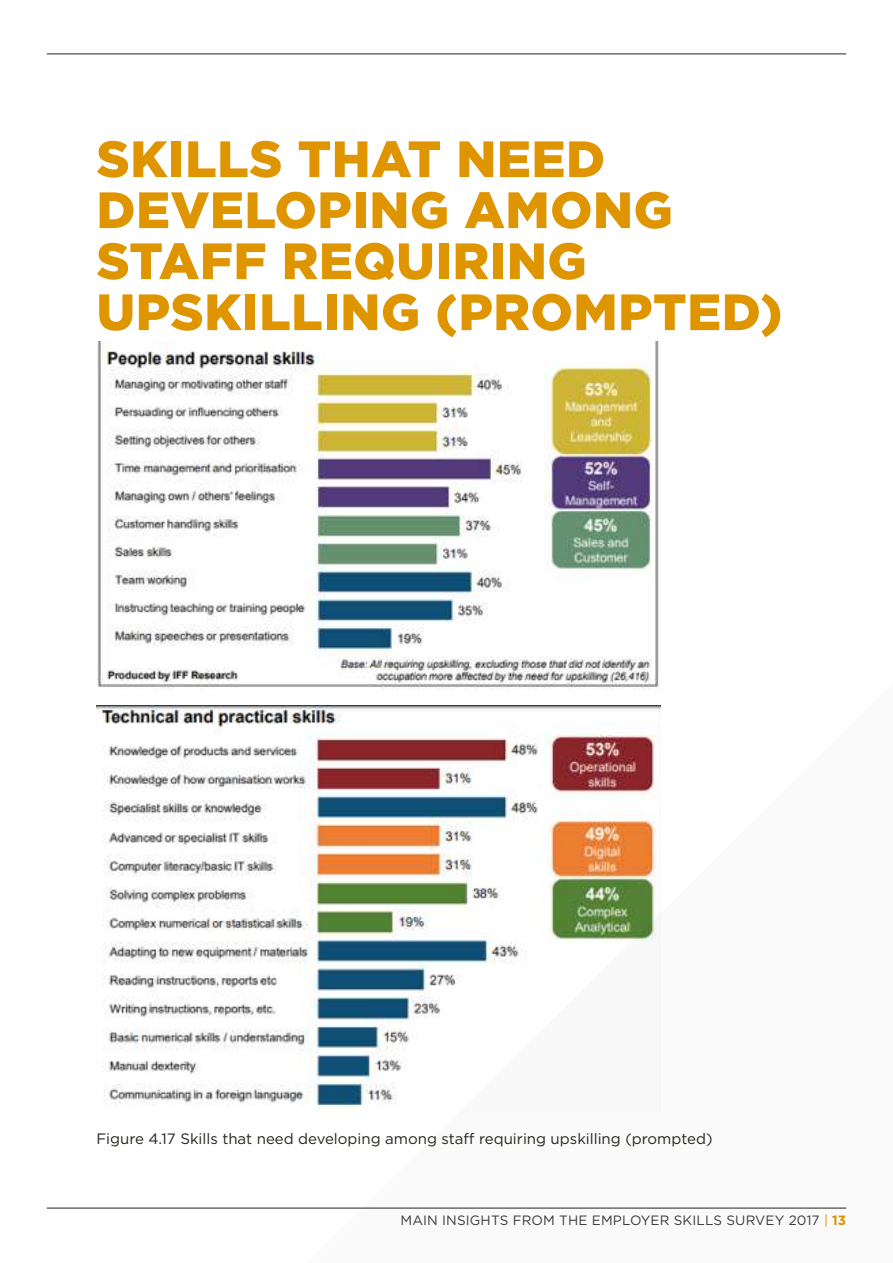
<style>
.page{position:relative;width:893px;height:1263px;background:#fff}
.page>*{position:absolute;margin:0;border:0;box-sizing:border-box;transform-origin:0 0}
.t1{font:900 51px/51px "Gotham";letter-spacing:.01em;color:#df9500}
.t2{font:15px "Gotham";color:#22251d}
.t3{font:13.5px "Gotham";letter-spacing:.01em;color:#3c3c3b}
.s1{color:#df9500}
.s2{font-weight:700;color:#df9500}
</style>
<div class="page">
<img style="left:97px;top:342px;width:562px;height:348px">
<img style="left:96px;top:705px;width:564px;height:408px">
<hr style="left:47px;top:54px;width:799px;height:1px;background:#22251d">
<hr style="left:47px;top:1208px;width:799px;height:1px;background:#22251d">
<h1 class="t1" style="left:96px;top:133px;width:687px">SKILLS THAT NEED<br>DEVELOPING AMONG<br>STAFF REQUIRING<br>UPSKILLING (PROMPTED)</h1>
<p class="t2" style="left:96px;top:1129px;width:618px">Figure 4.17 Skills that need developing among staff requiring upskilling (prompted)</p>
<p class="t3" style="left:400px;top:1212px;width:447px">MAIN INSIGHTS FROM THE EMPLOYER SKILLS SURVEY 2017 <span class="s1">|</span> <span class="s2">13</span></p>
</div>
